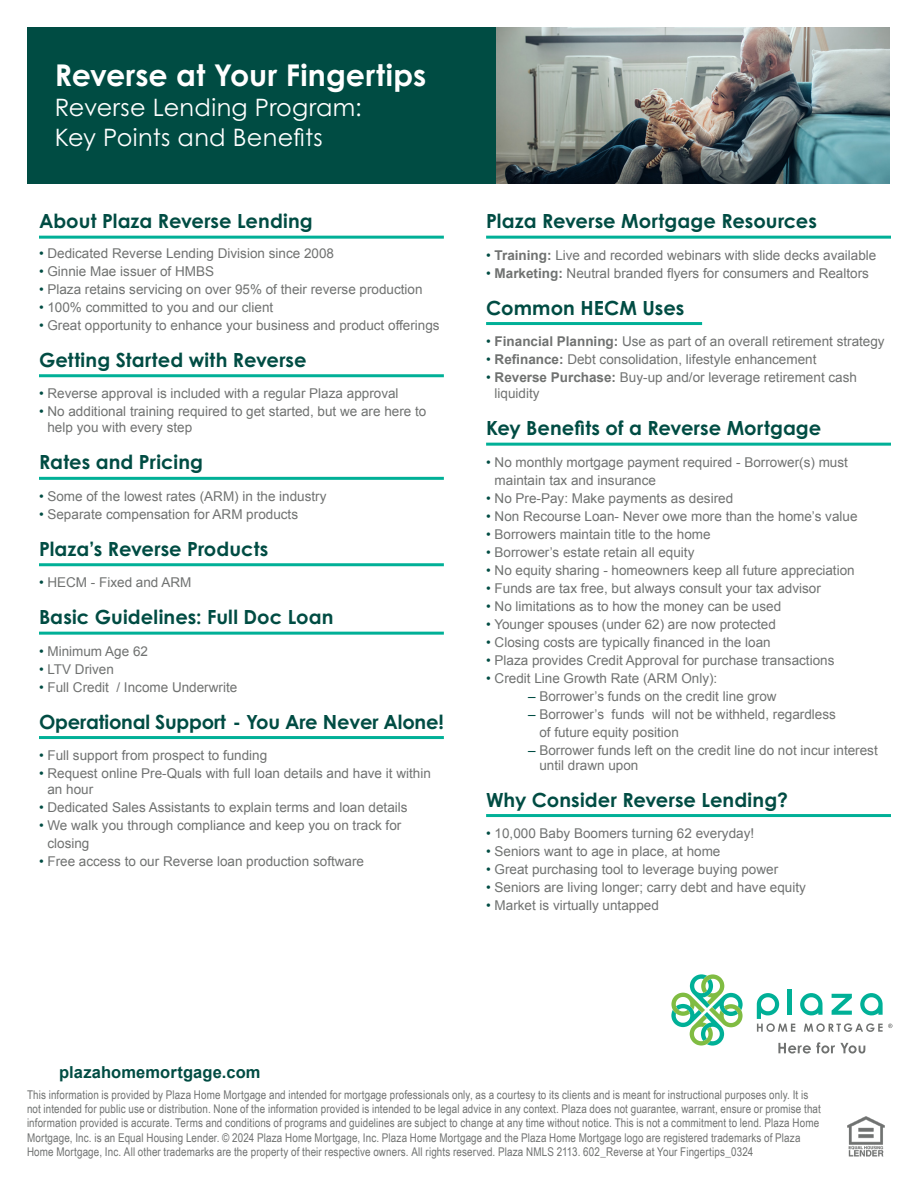
<style>
.page{position:relative;width:918px;height:1188px;background:#fff}
.page>*{position:absolute;margin:0;border:0;box-sizing:border-box;transform-origin:0 0}
.t1{font:700 30px "Century Gothic Pro";letter-spacing:.005em;color:#fff}
.t2{font:24px/30px "Century Gothic Pro";letter-spacing:.01em;color:#fff}
.t3{font:700 19.5px "Century Gothic Pro";color:#004c43}
.t4{font:700 16.5px "Arial";letter-spacing:.005em;color:#004c43}
.t5{font:13.5px/16.2px "Arial";color:#707271}
.t6{font:12px/14.4px "Arial Narrow";letter-spacing:.01em;color:#707271}
.s1{color:#004c43}
.s2{font-weight:700}
</style>
<div class="page">
<div style="left:28px;top:27px;width:469px;height:157px;background:#004c43"></div>
<hr style="left:39px;top:236px;width:405px;height:3px;background:#00b097">
<hr style="left:39px;top:374px;width:405px;height:3px;background:#00b097">
<hr style="left:39px;top:477px;width:405px;height:3px;background:#00b097">
<hr style="left:39px;top:563px;width:405px;height:3px;background:#00b097">
<hr style="left:39px;top:632px;width:405px;height:3px;background:#00b097">
<hr style="left:39px;top:736px;width:405px;height:3px;background:#00b097">
<hr style="left:486px;top:236px;width:405px;height:3px;background:#00b097">
<hr style="left:486px;top:322px;width:216px;height:3px;background:#00b097">
<hr style="left:486px;top:443px;width:405px;height:3px;background:#00b097">
<hr style="left:486px;top:814px;width:405px;height:3px;background:#00b097">
<img style="left:497px;top:27px;width:393px;height:157px">
<img style="left:847px;top:1116px;width:38px;height:41px">
<hr style="left:788px;top:990px;width:4px;height:25px;background:#00b097">
<svg style="left:671px;top:974px;width:72px;height:72px"></svg>
<svg style="left:757px;top:993px;width:135px;height:39px"></svg>
<svg style="left:778px;top:1042px;width:87px;height:12px"></svg>
<h1 class="t1" style="left:55px;top:57px;width:373px">Reverse at Your Fingertips</h1>
<h2 class="t2" style="left:55px;top:92px;width:308px">Reverse Lending Program:<br>Key Points and Benefits</h2>
<h3 class="t3" style="left:39px;top:209px;width:275px">About Plaza Reverse Lending</h3>
<p class="t5" style="left:39px;top:245px;width:297px"><span class="s1">•</span> Dedicated Reverse Lending Division since 2008</p>
<p class="t5" style="left:39px;top:263px;width:177px"><span class="s1">•</span> Ginnie Mae issuer of HMBS</p>
<p class="t5" style="left:39px;top:281px;width:385px"><span class="s1">•</span> Plaza retains servicing on over 95% of their reverse production</p>
<p class="t5" style="left:39px;top:299px;width:236px"><span class="s1">•</span> 100% committed to you and our client</p>
<p class="t5" style="left:39px;top:317px;width:402px"><span class="s1">•</span> Great opportunity to enhance your business and product offerings</p>
<h3 class="t3" style="left:39px;top:348px;width:269px">Getting Started with Reverse</h3>
<p class="t5" style="left:39px;top:386px;width:361px"><span class="s1">•</span> Reverse approval is included with a regular Plaza approval</p>
<p class="t5" style="left:47px;top:404px;width:380px;text-indent:-8px"><span class="s1">•</span> No additional training required to get started, but we are here to help you with every step</p>
<h3 class="t3" style="left:39px;top:450px;width:166px">Rates and Pricing</h3>
<p class="t5" style="left:39px;top:488px;width:289px"><span class="s1">•</span> Some of the lowest rates (ARM) in the industry</p>
<p class="t5" style="left:39px;top:506px;width:261px"><span class="s1">•</span> Separate compensation for ARM products</p>
<h3 class="t3" style="left:39px;top:537px;width:231px">Plaza’s Reverse Products</h3>
<p class="t5" style="left:39px;top:575px;width:154px"><span class="s1">•</span> HECM - Fixed and ARM</p>
<h3 class="t3" style="left:39px;top:605px;width:296px">Basic Guidelines: Full Doc Loan</h3>
<p class="t5" style="left:39px;top:643px;width:111px"><span class="s1">•</span> Minimum Age 62</p>
<p class="t5" style="left:39px;top:661px;width:76px"><span class="s1">•</span> LTV Driven</p>
<p class="t5" style="left:39px;top:679px;width:200px"><span class="s1">•</span> Full Credit / Income Underwrite</p>
<h3 class="t3" style="left:39px;top:709px;width:406px">Operational Support - You Are Never Alone!</h3>
<p class="t5" style="left:39px;top:747px;width:230px"><span class="s1">•</span> Full support from prospect to funding</p>
<p class="t5" style="left:47px;top:765px;width:385px;text-indent:-8px"><span class="s1">•</span> Request online Pre-Quals with full loan details and have it within an hour</p>
<p class="t5" style="left:39px;top:800px;width:370px"><span class="s1">•</span> Dedicated Sales Assistants to explain terms and loan details</p>
<p class="t5" style="left:47px;top:817px;width:355px;line-height:18px;text-indent:-8px"><span class="s1">•</span> We walk you through compliance and keep you on track for closing</p>
<p class="t5" style="left:39px;top:854px;width:327px"><span class="s1">•</span> Free access to our Reverse loan production software</p>
<h3 class="t3" style="left:486px;top:209px;width:332px">Plaza Reverse Mortgage Resources</h3>
<p class="t5" style="left:486px;top:247px;width:392px"><span class="s1">•</span> <span class="s2">Training:</span> Live and recorded webinars with slide decks available</p>
<p class="t5" style="left:486px;top:265px;width:384px"><span class="s1">•</span> <span class="s2">Marketing:</span> Neutral branded flyers for consumers and Realtors</p>
<h3 class="t3" style="left:486px;top:295px;width:200px">Common HECM Uses</h3>
<p class="t5" style="left:486px;top:333px;width:400px"><span class="s1">•</span> <span class="s2">Financial Planning:</span> Use as part of an overall retirement strategy</p>
<p class="t5" style="left:486px;top:351px;width:332px"><span class="s1">•</span> <span class="s2">Refinance:</span> Debt consolidation, lifestyle enhancement</p>
<p class="t5" style="left:495px;top:369px;width:364px;text-indent:-8px"><span class="s1">•</span> <span class="s2">Reverse Purchase:</span> Buy-up and/or leverage retirement cash liquidity</p>
<h3 class="t3" style="left:486px;top:416px;width:337px">Key Benefits of a Reverse Mortgage</h3>
<p class="t5" style="left:495px;top:453px;width:355px;line-height:18px;text-indent:-8px"><span class="s1">•</span> No monthly mortgage payment required - Borrower(s) must maintain tax and insurance</p>
<p class="t5" style="left:486px;top:490px;width:249px"><span class="s1">•</span> No Pre-Pay: Make payments as desired</p>
<p class="t5" style="left:486px;top:508px;width:373px"><span class="s1">•</span> Non Recourse Loan- Never owe more than the home’s value</p>
<p class="t5" style="left:486px;top:526px;width:226px"><span class="s1">•</span> Borrowers maintain title to the home</p>
<p class="t5" style="left:486px;top:544px;width:210px"><span class="s1">•</span> Borrower’s estate retain all equity</p>
<p class="t5" style="left:486px;top:562px;width:370px"><span class="s1">•</span> No equity sharing - homeowners keep all future appreciation</p>
<p class="t5" style="left:486px;top:580px;width:336px"><span class="s1">•</span> Funds are tax free, but always consult your tax advisor</p>
<p class="t5" style="left:486px;top:598px;width:297px"><span class="s1">•</span> No limitations as to how the money can be used</p>
<p class="t5" style="left:486px;top:616px;width:291px"><span class="s1">•</span> Younger spouses (under 62) are now protected</p>
<p class="t5" style="left:486px;top:634px;width:286px"><span class="s1">•</span> Closing costs are typically financed in the loan</p>
<p class="t5" style="left:486px;top:652px;width:350px"><span class="s1">•</span> Plaza provides Credit Approval for purchase transactions</p>
<p class="t5" style="left:486px;top:670px;width:233px"><span class="s1">•</span> Credit Line Growth Rate (ARM Only):</p>
<p class="t5" style="left:528px;top:688px;width:250px"><span class="s1">–</span> Borrower’s funds on the credit line grow</p>
<p class="t5" style="left:539px;top:705px;width:298px;line-height:18px;text-indent:-11px"><span class="s1">–</span> Borrower’s funds will not be withheld, regardless of future equity position</p>
<p class="t5" style="left:539px;top:742px;width:340px;line-height:15px;text-indent:-11px"><span class="s1">–</span> Borrower funds left on the credit line do not incur interest until drawn upon</p>
<h3 class="t3" style="left:486px;top:787px;width:303px">Why Consider Reverse Lending?</h3>
<p class="t5" style="left:486px;top:825px;width:270px"><span class="s1">•</span> 10,000 Baby Boomers turning 62 everyday!</p>
<p class="t5" style="left:486px;top:843px;width:236px"><span class="s1">•</span> Seniors want to age in place, at home</p>
<p class="t5" style="left:486px;top:861px;width:294px"><span class="s1">•</span> Great purchasing tool to leverage buying power</p>
<p class="t5" style="left:486px;top:879px;width:321px"><span class="s1">•</span> Seniors are living longer; carry debt and have equity</p>
<p class="t5" style="left:486px;top:897px;width:174px"><span class="s1">•</span> Market is virtually untapped</p>
<p class="t4" style="left:59px;top:1061px;width:203px">plazahomemortgage.com</p>
<p class="t6" style="left:27px;top:1087px;width:795px">This information is provided by Plaza Home Mortgage and intended for mortgage professionals only, as a courtesy to its clients and is meant for instructional purposes only. It is not intended for public use or distribution. None of the information provided is intended to be legal advice in any context. Plaza does not guarantee, warrant, ensure or promise that information provided is accurate. Terms and conditions of programs and guidelines are subject to change at any time without notice. This is not a commitment to lend. Plaza Home Mortgage, Inc. is an Equal Housing Lender. © 2024 Plaza Home Mortgage, Inc. Plaza Home Mortgage and the Plaza Home Mortgage logo are registered trademarks of Plaza Home Mortgage, Inc. All other trademarks are the property of their respective owners. All rights reserved. Plaza NMLS 2113. 602_Reverse at Your Fingertips_0324</p>
</div>
